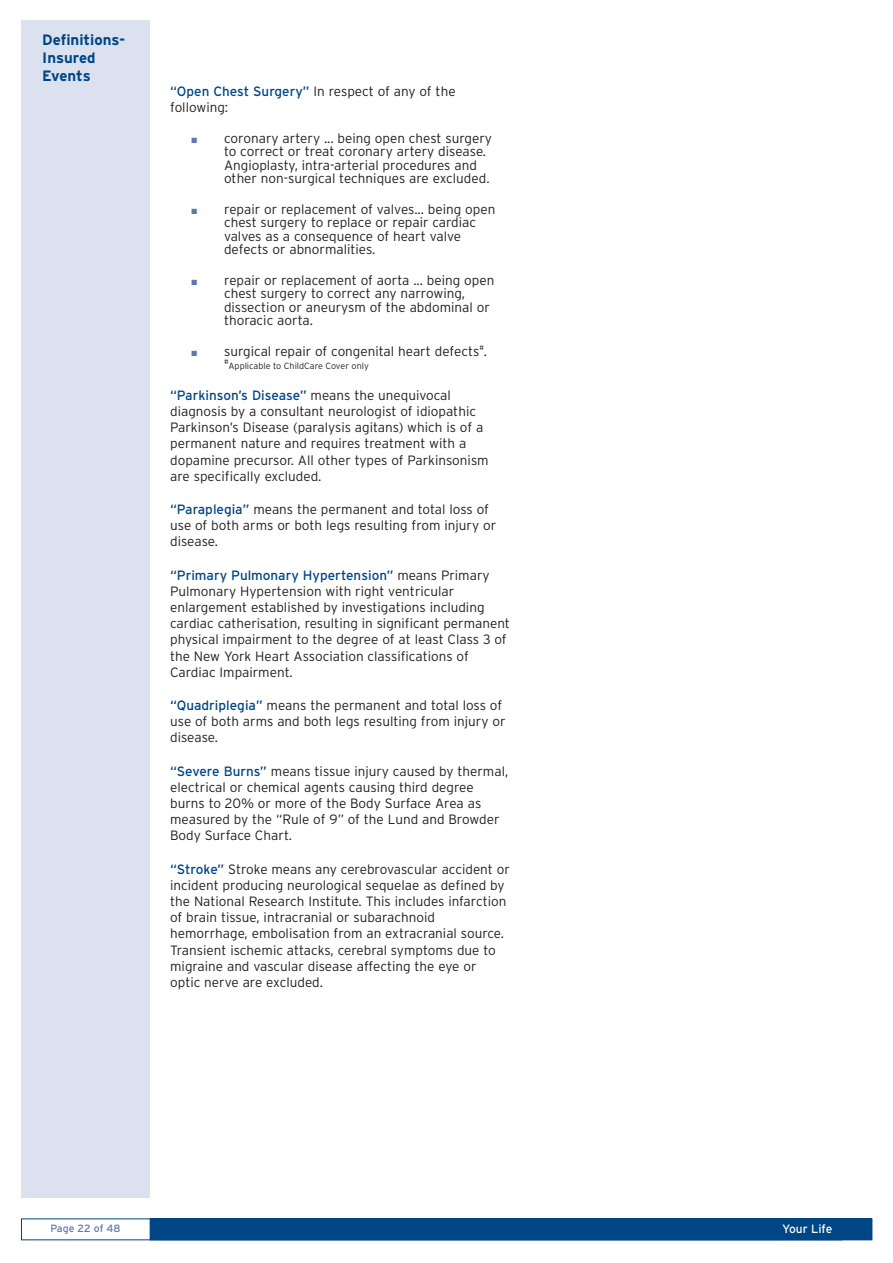
<style>
.page{position:relative;width:893px;height:1263px;background:#fff}
.page>*{position:absolute;margin:0;border:0;box-sizing:border-box;transform-origin:0 0}
.t1{font:700 15px/18px "Interstate";color:#004684}
.t2{font:300 13.5px/16.2px "Interstate";color:#231f20}
.t3{font:12px "Interstate";color:#fff}
.t4{font:10.5px "Interstate";letter-spacing:-.01em;color:#5b79ab}
.t5{font:300 9px "Interstate";color:#231f20}
.t6{font:300 6.75px "Interstate";color:#231f20}
.s1{font-weight:400;color:#004684}
.s2{color:#5b79ab}
</style>
<div class="page">
<div style="left:21px;top:20px;width:129px;height:1178px;background:#dbe1ee"></div>
<div style="left:150px;top:1219px;width:721px;height:21px;background:#004684"></div>
<p class="t1" style="left:42px;top:32px;width:85px">Definitions-<br>Insured<br>Events</p>
<p class="t2" style="left:170px;top:84px;width:287px"><span class="s1">“Open Chest Surgery”</span> In respect of any of the following:</p>
<p class="t2" style="left:224px;top:132px;width:269px;line-height:13.5px;text-indent:-33px"><span class="s2">■</span> coronary artery ... being open chest surgery to correct or treat coronary artery disease.<br>Angioplasty, intra-arterial procedures and other non-surgical techniques are excluded.</p>
<p class="t2" style="left:224px;top:203px;width:273px;line-height:13.5px;text-indent:-33px"><span class="s2">■</span> repair or replacement of valves... being open chest surgery to replace or repair cardiac valves as a consequence of heart valve defects or abnormalities.</p>
<p class="t2" style="left:224px;top:274px;width:272px;line-height:13.5px;text-indent:-33px"><span class="s2">■</span> repair or replacement of aorta ... being open chest surgery to correct any narrowing, dissection or aneurysm of the abdominal or thoracic aorta.</p>
<p class="t2" style="left:191px;top:344px;width:297px"><span class="s2">■</span> surgical repair of congenital heart defects<sup>#</sup>.</p>
<p class="t6" style="left:224px;top:359px;width:6px">#</p>
<p class="t5" style="left:228px;top:363px;width:142px">Applicable to ChildCare Cover only</p>
<p class="t2" style="left:170px;top:388px;width:320px"><span class="s1">“Parkinson’s Disease”</span> means the unequivocal diagnosis by a consultant neurologist of idiopathic Parkinson’s Disease (paralysis agitans) which is of a permanent nature and requires treatment with a dopamine precursor. All other types of Parkinsonism are specifically excluded.</p>
<p class="t2" style="left:170px;top:502px;width:327px"><span class="s1">“Paraplegia”</span> means the permanent and total loss of use of both arms or both legs resulting from injury or disease.</p>
<p class="t2" style="left:170px;top:568px;width:341px"><span class="s1">“Primary Pulmonary Hypertension”</span> means Primary Pulmonary Hypertension with right ventricular enlargement established by investigations including cardiac catherisation, resulting in significant permanent physical impairment to the degree of at least Class 3 of the New York Heart Association classifications of Cardiac Impairment.</p>
<p class="t2" style="left:170px;top:698px;width:337px"><span class="s1">“Quadriplegia”</span> means the permanent and total loss of use of both arms and both legs resulting from injury or disease.</p>
<p class="t2" style="left:170px;top:764px;width:339px"><span class="s1">“Severe Burns”</span> means tissue injury caused by thermal, electrical or chemical agents causing third degree burns to 20% or more of the Body Surface Area as measured by the “Rule of 9” of the Lund and Browder Body Surface Chart.</p>
<p class="t2" style="left:170px;top:862px;width:341px"><span class="s1">“Stroke”</span> Stroke means any cerebrovascular accident or incident producing neurological sequelae as defined by the National Research Institute. This includes infarction of brain tissue, intracranial or subarachnoid hemorrhage, embolisation from an extracranial source.<br>Transient ischemic attacks, cerebral symptoms due to migraine and vascular disease affecting the eye or optic nerve are excluded.</p>
<p class="t4" style="left:50px;top:1224px;width:72px">Page 22 of 48</p>
<p class="t3" style="left:782px;top:1224px;width:52px">Your Life</p>
</div>
